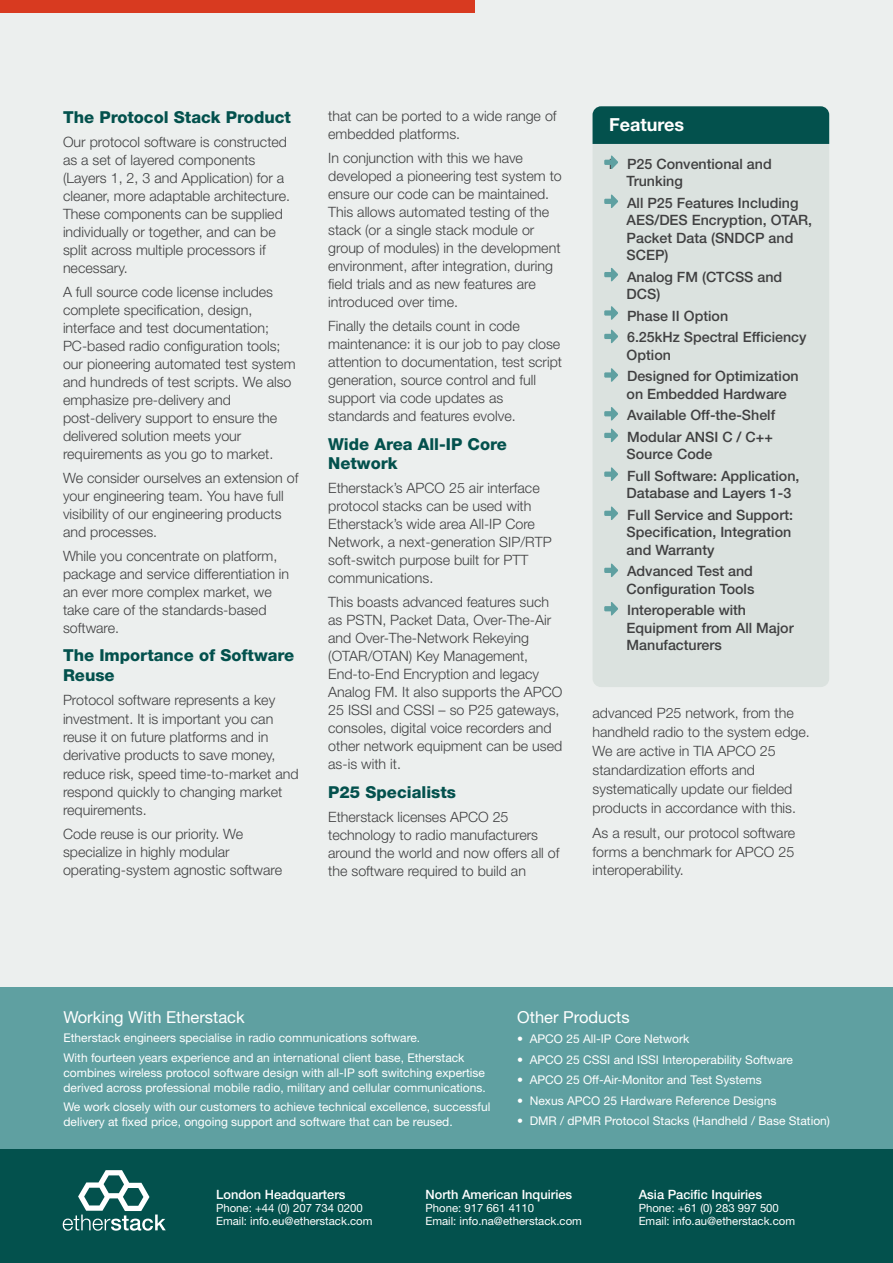
<style>
.page{position:relative;width:893px;height:1263px;background:#fff}
.page>*{position:absolute;margin:0;border:0;box-sizing:border-box;transform-origin:0 0}
.t1{font:700 18px "Helvetica Neue";color:#fff}
.t2{font:800 16.5px/19.5px "Helvetica Neue";color:#03514d}
.t3{font:16.5px "Helvetica Neue";color:#fff}
.t4{font:300 14.25px/18px "Helvetica Neue";color:#404041}
.t5{font:500 14.25px/17.2px "Helvetica Neue";color:#404041}
.t6{font:500 12.75px "Helvetica Neue";color:#fff}
.t7{font:12px/15px "Helvetica Neue";color:#fff}
.t8{font:11.4px/12.8px "Helvetica Neue";color:#fff}
</style>
<div class="page">
<div style="left:0;top:860px;width:893px;height:403px;background:#5fa0a1"></div>
<div style="left:0;top:1149px;width:893px;height:114px;background:#03514d"></div>
<svg style="left:63px;top:1170px;width:103px;height:61px"></svg>
<div style="left:0;top:0;width:893px;height:987px;background:#ecefee"></div>
<div style="left:0;top:0;width:475px;height:13px;background:#d83a20"></div>
<div style="left:593px;top:106px;width:236px;height:581px;background:#dbe2df;border-radius:9px"></div>
<div style="left:593px;top:106px;width:236px;height:38px;background:#03514d"></div>
<svg style="left:604px;top:155px;width:14px;height:14px"></svg>
<svg style="left:604px;top:194px;width:14px;height:14px"></svg>
<svg style="left:604px;top:268px;width:14px;height:14px"></svg>
<svg style="left:604px;top:306px;width:14px;height:14px"></svg>
<svg style="left:604px;top:329px;width:14px;height:14px"></svg>
<svg style="left:604px;top:368px;width:14px;height:14px"></svg>
<svg style="left:604px;top:407px;width:14px;height:14px"></svg>
<svg style="left:604px;top:428px;width:14px;height:14px"></svg>
<svg style="left:604px;top:467px;width:14px;height:14px"></svg>
<svg style="left:604px;top:506px;width:14px;height:14px"></svg>
<svg style="left:604px;top:563px;width:14px;height:14px"></svg>
<svg style="left:604px;top:602px;width:14px;height:14px"></svg>
<p class="t2" style="left:63px;top:107px;width:230px">The Protocol Stack Product</p>
<p class="t4" style="left:63px;top:132px;width:229px">Our protocol software is constructed as a set of layered components (Layers 1, 2, 3 and Application) for a cleaner, more adaptable architecture.<br>These components can be supplied individually or together, and can be split across multiple processors if necessary.</p>
<p class="t4" style="left:63px;top:282px;width:234px">A full source code license includes complete specification, design, interface and test documentation; PC-based radio configuration tools; our pioneering automated test system and hundreds of test scripts. We also emphasize pre-delivery and post-delivery support to ensure the delivered solution meets your requirements as you go to market.</p>
<p class="t4" style="left:63px;top:468px;width:237px">We consider ourselves an extension of your engineering team. You have full visibility of our engineering products and processes.</p>
<p class="t4" style="left:63px;top:546px;width:228px">While you concentrate on platform, package and service differentiation in an ever more complex market, we take care of the standards-based software.</p>
<p class="t2" style="left:63px;top:645px;width:233px">The Importance of Software<br>Reuse</p>
<p class="t4" style="left:63px;top:691px;width:237px">Protocol software represents a key investment. It is important you can reuse it on future platforms and in derivative products to save money, reduce risk, speed time-to-market and respond quickly to changing market requirements.</p>
<p class="t4" style="left:63px;top:825px;width:221px">Code reuse is our priority. We specialize in highly modular operating-system agnostic software</p>
<p class="t4" style="left:328px;top:107px;width:230px">that can be ported to a wide range of embedded platforms.</p>
<p class="t4" style="left:328px;top:149px;width:235px">In conjunction with this we have developed a pioneering test system to ensure our code can be maintained.<br>This allows automated testing of the stack (or a single stack module or group of modules) in the development environment, after integration, during field trials and as new features are introduced over time.</p>
<p class="t4" style="left:328px;top:317px;width:235px">Finally the details count in code maintenance: it is our job to pay close attention to documentation, test script generation, source control and full support via code updates as standards and features evolve.</p>
<p class="t2" style="left:328px;top:434px;width:180px">Wide Area All-IP Core<br>Network</p>
<p class="t4" style="left:328px;top:479px;width:225px">Etherstack’s APCO 25 air interface protocol stacks can be used with<br>Etherstack’s wide area All-IP Core<br>Network, a next-generation SIP/RTP soft-switch purpose built for PTT communications.</p>
<p class="t4" style="left:328px;top:593px;width:236px">This boasts advanced features such as PSTN, Packet Data, Over-The-Air and Over-The-Network Rekeying (OTAR/OTAN) Key Management,<br>End-to-End Encryption and legacy<br>Analog FM. It also supports the APCO<br>25 ISSI and CSSI – so P25 gateways, consoles, digital voice recorders and other network equipment can be used as-is with it.</p>
<p class="t2" style="left:328px;top:782px;width:129px">P25 Specialists</p>
<p class="t4" style="left:328px;top:807px;width:233px">Etherstack licenses APCO 25 technology to radio manufacturers around the world and now offers all of the software required to build an</p>
<p class="t1" style="left:609px;top:113px;width:77px">Features</p>
<p class="t5" style="left:627px;top:155px;width:147px;text-indent:-18px">l P25 Conventional and<br>Trunking</p>
<p class="t5" style="left:627px;top:194px;width:187px">All P25 Features Including<br>AES/DES Encryption, OTAR,<br>Packet Data (SNDCP and<br>SCEP)</p>
<p class="t5" style="left:627px;top:268px;width:157px">Analog FM (CTCSS and<br>DCS)</p>
<p class="t5" style="left:627px;top:305px;width:181px;line-height:21.8px">Phase II Option<br>6.25kHz Spectral Efficiency</p>
<p class="t5" style="left:627px;top:344px;width:174px;line-height:21.8px">Option<br>Designed for Optimization</p>
<p class="t5" style="left:627px;top:383px;width:161px;line-height:21.8px">on Embedded Hardware<br>Available Off-the-Shelf<br>Modular ANSI C / C++</p>
<p class="t5" style="left:627px;top:443px;width:174px;line-height:21.8px">Source Code<br>Full Software: Application,</p>
<p class="t5" style="left:627px;top:482px;width:168px;line-height:21.8px">Database and Layers 1-3<br>Full Service and Support:</p>
<p class="t5" style="left:627px;top:524px;width:166px">Specification, Integration and Warranty</p>
<p class="t5" style="left:627px;top:563px;width:129px">Advanced Test and<br>Configuration Tools</p>
<p class="t5" style="left:627px;top:602px;width:169px">Interoperable with<br>Equipment from All Major<br>Manufacturers</p>
<p class="t4" style="left:593px;top:703px;width:219px;line-height:18.9px">advanced P25 network, from the handheld radio to the system edge.<br>We are active in TIA APCO 25 standardization efforts and systematically update our fielded products in accordance with this.</p>
<p class="t4" style="left:593px;top:823px;width:204px;line-height:18.9px;text-align:justify">As a result, our protocol software forms a benchmark for APCO 25 interoperability.</p>
<p class="t3" style="left:64px;top:1007px;width:183px">Working With Etherstack</p>
<p class="t7" style="left:64px;top:1028px;width:402px;line-height:19.5px">Etherstack engineers specialise in radio communications software.<br>With fourteen years experience and an international client base, Etherstack</p>
<p class="t7" style="left:64px;top:1065px;width:424px">combines wireless protocol software design with all-IP soft switching expertise derived across professional mobile radio, military and cellular communications.</p>
<p class="t7" style="left:64px;top:1099px;width:428px">We work closely with our customers to achieve technical excellence, successful delivery at fixed price, ongoing support and software that can be reused.</p>
<p class="t3" style="left:517px;top:1007px;width:114px">Other Products</p>
<p class="t7" style="left:517px;top:1031px;width:173px">• APCO 25 All-IP Core Network</p>
<p class="t7" style="left:517px;top:1052px;width:277px">• APCO 25 CSSI and ISSI Interoperability Software</p>
<p class="t7" style="left:517px;top:1072px;width:246px">• APCO 25 Off-Air-Monitor and Test Systems</p>
<p class="t7" style="left:517px;top:1092px;width:261px">• Nexus APCO 25 Hardware Reference Designs</p>
<p class="t7" style="left:517px;top:1113px;width:314px">• DMR / dPMR Protocol Stacks (Handheld / Base Station)</p>
<p class="t6" style="left:216px;top:1187px;width:131px">London Headquarters</p>
<p class="t8" style="left:216px;top:1201px;width:158px">Phone: +44 (0) 207 734 0200<br>Email: info.eu@etherstack.com</p>
<p class="t6" style="left:425px;top:1187px;width:148px">North American Inquiries</p>
<p class="t8" style="left:425px;top:1201px;width:158px">Phone: 917 661 4110<br>Email: info.na@etherstack.com</p>
<p class="t6" style="left:639px;top:1187px;width:125px">Asia Pacific Inquiries</p>
<p class="t8" style="left:639px;top:1201px;width:158px">Phone: +61 (0) 283 997 500<br>Email: info.au@etherstack.com</p>
</div>
